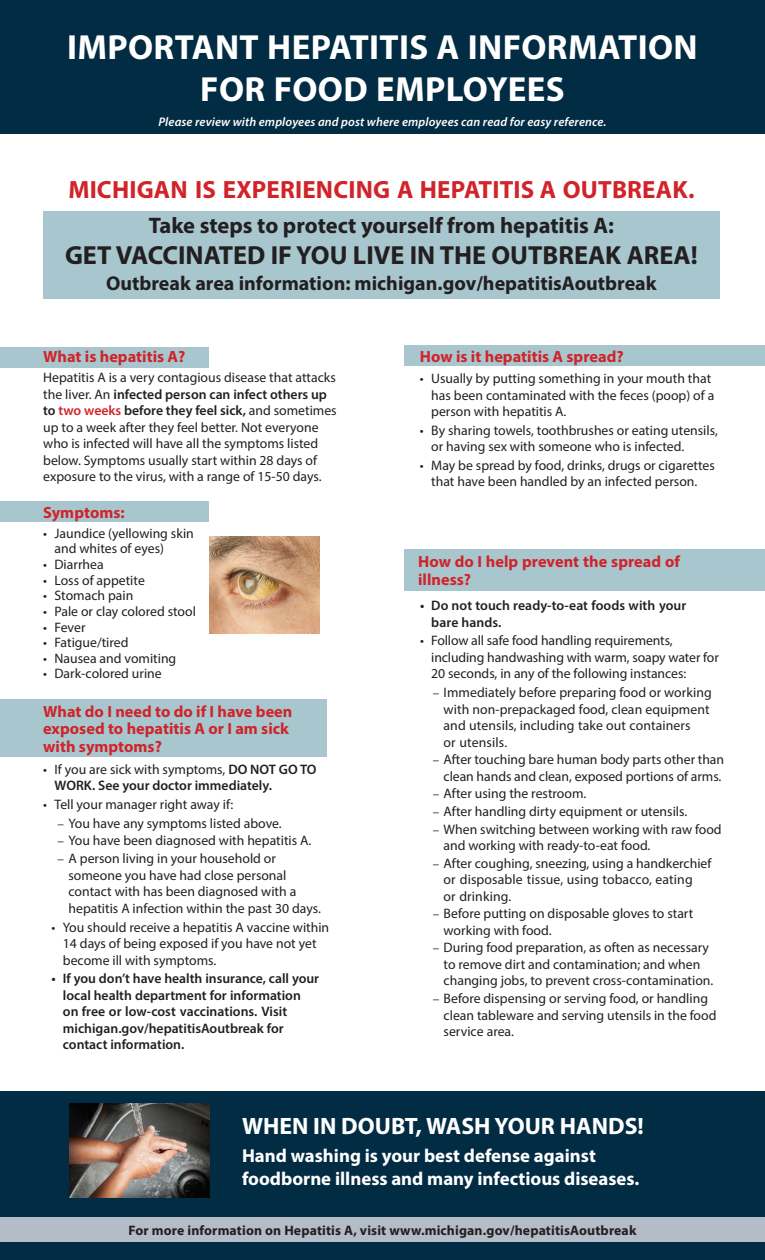
<style>
.page{position:relative;width:765px;height:1260px;background:#fff}
.page>*{position:absolute;margin:0;border:0;box-sizing:border-box;transform-origin:0 0}
.t1{font:700 35px/42px "Myriad Pro";letter-spacing:.01em;color:#fff;text-align:center}
.t2{font:700 26.25px "Myriad Pro";color:#231f20}
.t3{font:700 25px "Myriad Pro";letter-spacing:.005em;color:#d1232a}
.t4{font:700 23.75px "Myriad Pro";color:#fff}
.t5{font:700 22.5px "Myriad Pro";color:#231f20}
.t6{font:700 20px "Myriad Pro";color:#231f20}
.t7{font:700 18.75px/22.5px "Myriad Pro";color:#fff}
.t8{font:700 16.25px/17.5px "Myriad Pro";color:#d1232a}
.t9{font:13.75px/16.5px "Myriad Pro";color:#231f20}
.t10{font:600 13.75px/16.5px "Myriad Pro";color:#231f20}
.t11{font:700 13.75px "Myriad Pro";letter-spacing:.01em;color:#231f20}
.t12{font:italic 600 12.5px "Myriad Pro";letter-spacing:.01em;color:#fff}
.s1{font-weight:600}
.s2{font-weight:600;color:#d1232a}
.s3{font-weight:400}
.s4{font-family:"Minion Pro"}
</style>
<div class="page">
<div style="left:405px;top:549px;width:360px;height:42px;background:#a7c6ce"></div>
<div style="left:405px;top:345px;width:360px;height:21px;background:#a7c6ce"></div>
<div style="left:0;top:1092px;width:765px;height:168px;background:#022c43"></div>
<div style="left:0;top:1218px;width:765px;height:24px;background:#b3bcc7"></div>
<div style="left:0;top:699px;width:327px;height:58px;background:#a7c6ce"></div>
<div style="left:0;top:501px;width:208px;height:21px;background:#a7c6ce"></div>
<div style="left:0;top:347px;width:208px;height:20px;background:#a7c6ce"></div>
<div style="left:43px;top:211px;width:677px;height:87px;background:#a7c6ce"></div>
<div style="left:0;top:0;width:765px;height:133px;background:#022c43"></div>
<img style="left:69px;top:1104px;width:141px;height:94px">
<img style="left:209px;top:537px;width:111px;height:96px">
<h1 class="t1" style="left:67px;top:25px;width:632px">IMPORTANT HEPATITIS A INFORMATION<br>FOR FOOD EMPLOYEES</h1>
<p class="t12" style="left:159px;top:114px;width:449px">Please review with employees and post where employees can read for easy reference.</p>
<h3 class="t3" style="left:68px;top:174px;width:628px">MICHIGAN IS EXPERIENCING A HEPATITIS A OUTBREAK.</h3>
<h3 class="t5" style="left:149px;top:210px;width:467px">Take steps to protect yourself from hepatitis A:</h3>
<h2 class="t2" style="left:65px;top:238px;width:634px">GET VACCINATED IF YOU LIVE IN THE OUTBREAK AREA!</h2>
<h3 class="t6" style="left:106px;top:270px;width:552px">Outbreak area information: michigan.gov/hepatitisAoutbreak</h3>
<p class="t8" style="left:43px;top:347px;width:144px">What is hepatitis A?</p>
<p class="t9" style="left:43px;top:369px;width:295px">Hepatitis A is a very contagious disease that attacks the liver. An <span class="s1">infected person can infect others up to</span> <span class="s2">two weeks</span> <span class="s1">before they feel sick,</span> and sometimes up to a week after they feel better. Not everyone who is infected will have all the symptoms listed below. Symptoms usually start within 28 days of exposure to the virus, with a range of 15-50 days.</p>
<p class="t8" style="left:43px;top:503px;width:83px">Symptoms:</p>
<p class="t9" style="left:54px;top:525px;width:141px;line-height:15.6px;text-indent:-11px">• Jaundice (yellowing skin and whites of eyes)</p>
<p class="t9" style="left:43px;top:556px;width:62px">• Diarrhea</p>
<p class="t9" style="left:43px;top:572px;width:103px">• Loss of appetite</p>
<p class="t9" style="left:43px;top:587px;width:92px">• Stomach pain</p>
<p class="t9" style="left:43px;top:603px;width:154px">• Pale or clay colored stool</p>
<p class="t9" style="left:43px;top:619px;width:44px">• Fever</p>
<p class="t9" style="left:43px;top:634px;width:87px">• Fatigue/tired</p>
<p class="t9" style="left:43px;top:650px;width:135px">• Nausea and vomiting</p>
<p class="t9" style="left:43px;top:665px;width:120px">• Dark-colored urine</p>
<p class="t8" style="left:43px;top:702px;width:251px">What do I need to do if I have been exposed to hepatitis A or I am sick with symptoms?</p>
<p class="t10" style="left:54px;top:761px;width:264px;text-indent:-11px"><span class="s3">• If you are sick with symptoms,</span> DO NOT GO TO<br>WORK. See your doctor immediately.</p>
<p class="t9" style="left:43px;top:796px;width:192px">• Tell your manager right away if:</p>
<p class="t9" style="left:57px;top:815px;width:226px"><span class="s4">–</span> You have any symptoms listed above.</p>
<p class="t9" style="left:57px;top:832px;width:256px"><span class="s4">–</span> You have been diagnosed with hepatitis A.</p>
<p class="t9" style="left:69px;top:850px;width:254px;text-indent:-11px"><span class="s4">–</span> A person living in your household or someone you have had close personal contact with has been diagnosed with a hepatitis A infection within the past 30 days.</p>
<p class="t9" style="left:63px;top:919px;width:268px;text-indent:-11px">• You should receive a hepatitis A vaccine within<br>14 days of being exposed if you have not yet become ill with symptoms.</p>
<p class="t10" style="left:63px;top:970px;width:258px;text-indent:-11px">• If you don’t have health insurance, call your local health department for information on free or low-cost vaccinations. Visit michigan.gov/hepatitisAoutbreak for contact information.</p>
<p class="t8" style="left:420px;top:347px;width:205px">How is it hepatitis A spread?</p>
<p class="t9" style="left:431px;top:370px;width:285px;text-indent:-11px">• Usually by putting something in your mouth that has been contaminated with the feces (poop) of a person with hepatitis A.</p>
<p class="t9" style="left:431px;top:422px;width:288px;text-indent:-11px">• By sharing towels, toothbrushes or eating utensils, or having sex with someone who is infected.</p>
<p class="t9" style="left:420px;top:457px;width:296px;text-align:center">• May be spread by food, drinks, drugs or cigarettes that have been handled by an infected person.</p>
<p class="t8" style="left:418px;top:553px;width:263px">How do I help prevent the spread of illness?</p>
<p class="t10" style="left:431px;top:597px;width:257px;text-indent:-11px">• Do not touch ready-to-eat foods with your bare hands.</p>
<p class="t9" style="left:431px;top:632px;width:289px;text-indent:-11px">• Follow all safe food handling requirements, including handwashing with warm, soapy water for<br>20 seconds, in any of the following instances:</p>
<p class="t9" style="left:444px;top:684px;width:270px;text-indent:-11px"><span class="s4">–</span> Immediately before preparing food or working with non-prepackaged food, clean equipment and utensils, including take out containers<br>or utensils.</p>
<p class="t9" style="left:432px;top:751px;width:293px;text-align:right"><span class="s4">–</span> After touching bare human body parts other than clean hands and clean, exposed portions of arms.</p>
<p class="t9" style="left:432px;top:785px;width:155px"><span class="s4">–</span> After using the restroom.</p>
<p class="t9" style="left:432px;top:803px;width:256px"><span class="s4">–</span> After handling dirty equipment or utensils.</p>
<p class="t9" style="left:444px;top:820px;width:280px;text-indent:-11px"><span class="s4">–</span> When switching between working with raw food and working with ready-to-eat food.</p>
<p class="t9" style="left:444px;top:855px;width:269px;text-indent:-11px"><span class="s4">–</span> After coughing, sneezing, using a handkerchief or disposable tissue, using tobacco, eating<br>or drinking.</p>
<p class="t9" style="left:444px;top:905px;width:251px;text-indent:-11px"><span class="s4">–</span> Before putting on disposable gloves to start working with food.</p>
<p class="t9" style="left:444px;top:939px;width:271px;text-indent:-11px"><span class="s4">–</span> During food preparation, as often as necessary to remove dirt and contamination; and when changing jobs, to prevent cross-contamination.</p>
<p class="t9" style="left:444px;top:990px;width:274px;text-indent:-11px"><span class="s4">–</span> Before dispensing or serving food, or handling clean tableware and serving utensils in the food service area.</p>
<h3 class="t4" style="left:242px;top:1111px;width:403px">WHEN IN DOUBT, WASH YOUR HANDS!</h3>
<h3 class="t7" style="left:242px;top:1144px;width:399px">Hand washing is your best defense against foodborne illness and many infectious diseases.</h3>
<p class="t11" style="left:128px;top:1221px;width:510px">For more information on Hepatitis A, visit www.michigan.gov/hepatitisAoutbreak</p>
</div>
